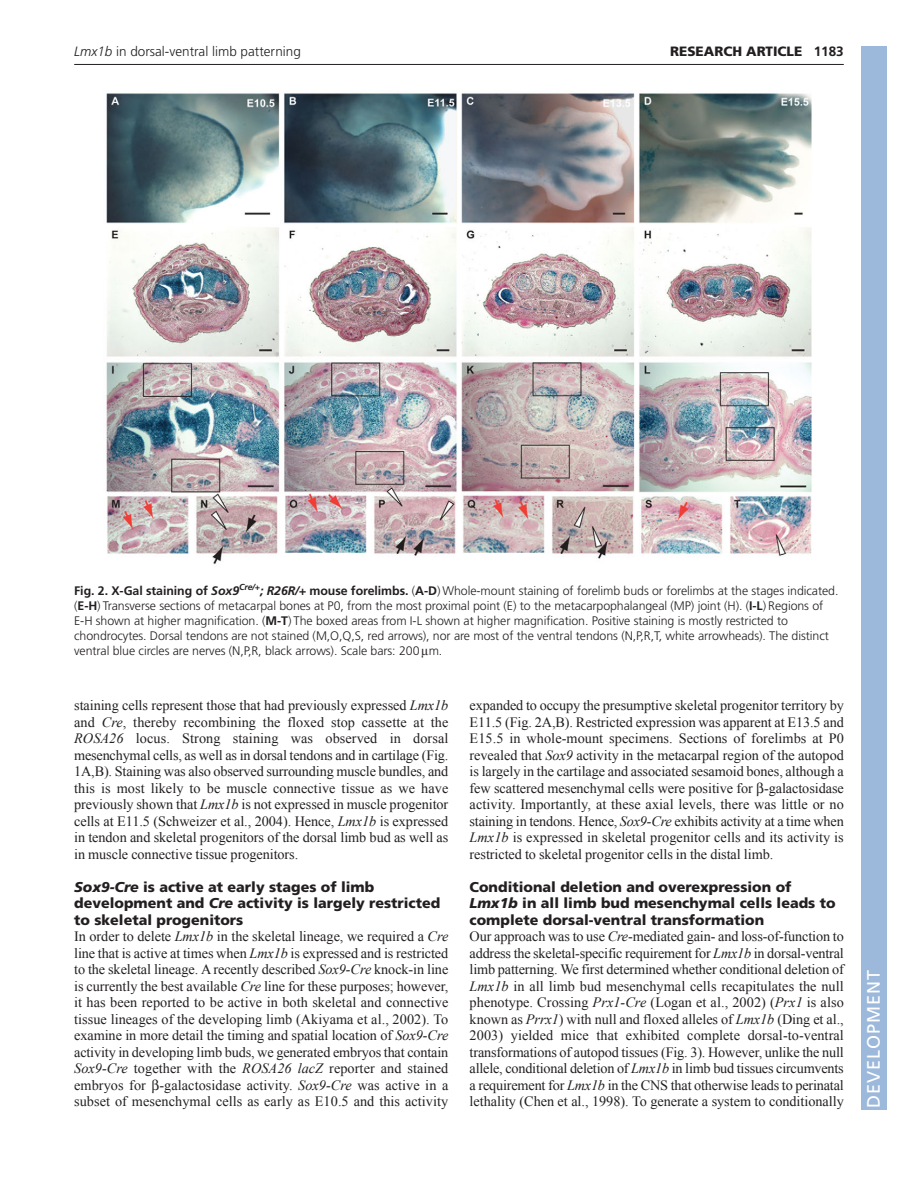
<style>
.page{position:relative;width:918px;height:1188px;background:#fff}
.page>*{position:absolute;margin:0;border:0;box-sizing:border-box;transform-origin:0 0}
.t1{font:18px "Frutiger LT Std";letter-spacing:.055em;color:#fff}
.t2{font:14.25px/16.5px "Times New Roman";letter-spacing:-.005em;color:#231f20;text-align:justify}
.t3{font:900 14.25px/16.5px "Frutiger LT Std";color:#231f20}
.t4{font:300 13.5px "Frutiger LT Std";color:#231f20}
.t5{font:900 13.5px "Frutiger LT Std";color:#231f20}
.t6{font:300 12.3px/15px "Frutiger LT Std";letter-spacing:-.005em;color:#231f20}
.s1{font-style:italic}
.s2{font-weight:700}
.s3{font-weight:700;font-style:italic}
</style>
<div class="page">
<hr style="left:74px;top:64px;width:770px;height:1px;background:#231f20">
<img style="left:106px;top:93px;width:706px;height:471px">
<div style="left:861px;top:46px;width:25px;height:1064px;background:#9cb9db"></div>
<p class="t4" style="left:74px;top:46px;width:228px"><span class="s1">Lmx1b</span> in dorsal-ventral limb patterning</p>
<p class="t5" style="left:670px;top:46px;width:175px">RESEARCH ARTICLE <span class="s2">1183</span></p>
<p class="t6" style="left:74px;top:584px;width:766px"><span class="s2">Fig. 2. X-Gal staining of</span> <span class="s3">Sox9</span><sup>Cre/+</sup><span class="s3">; R26R/+</span> <span class="s2">mouse forelimbs.</span> (<span class="s2">A-D</span>) Whole-mount staining of forelimb buds or forelimbs at the stages indicated. (<span class="s2">E-H</span>) Transverse sections of metacarpal bones at P0, from the most proximal point (E) to the metacarpophalangeal (MP) joint (H). (<span class="s2">I-L</span>) Regions of E-H shown at higher magnification. (<span class="s2">M-T</span>) The boxed areas from I-L shown at higher magnification. Positive staining is mostly restricted to chondrocytes. Dorsal tendons are not stained (M,O,Q,S, red arrows), nor are most of the ventral tendons (N,P,R,T, white arrowheads). The distinct ventral blue circles are nerves (N,P,R, black arrows). Scale bars: 200 m.</p>
<p class="t2" style="left:74px;top:697px;width:376px">staining cells represent those that had previously expressed <span class="s1">Lmx1b </span>and <span class="s1">Cre</span>, thereby recombining the floxed stop cassette at the <span class="s1">ROSA26</span> locus. Strong staining was observed in dorsal mesenchymal cells, as well as in dorsal tendons and in cartilage (Fig.<br>1A,B). Staining was also observed surrounding muscle bundles, and this is most likely to be muscle connective tissue as we have previously shown that <span class="s1">Lmx1b</span> is not expressed in muscle progenitor cells at E11.5 (Schweizer et al., 2004). Hence, <span class="s1">Lmx1b</span> is expressed in tendon and skeletal progenitors of the dorsal limb bud as well as in muscle connective tissue progenitors.</p>
<p class="t3" style="left:74px;top:880px;width:368px"><span class="s1">Sox9-Cre</span> is active at early stages of limb development and <span class="s1">Cre</span> activity is largely restricted to skeletal progenitors</p>
<p class="t2" style="left:74px;top:928px;width:376px">In order to delete <span class="s1">Lmx1b</span> in the skeletal lineage, we required a <span class="s1">Cre </span>line that is active at times when <span class="s1">Lmx1b</span> is expressed and is restricted to the skeletal lineage. A recently described <span class="s1">Sox9-Cre</span> knock-in line is currently the best available <span class="s1">Cre</span> line for these purposes; however, it has been reported to be active in both skeletal and connective tissue lineages of the developing limb (Akiyama et al., 2002). To examine in more detail the timing and spatial location of <span class="s1">Sox9-Cre </span>activity in developing limb buds, we generated embryos that contain <span class="s1">Sox9-Cre</span> together with the <span class="s1">ROSA26 lacZ</span> reporter and stained embryos for -galactosidase activity. <span class="s1">Sox9-Cre</span> was active in a subset of mesenchymal cells as early as E10.5 and this activity</p>
<p class="t2" style="left:470px;top:697px;width:376px">expanded to occupy the presumptive skeletal progenitor territory by E11.5 (Fig. 2A,B). Restricted expression was apparent at E13.5 and E15.5 in whole-mount specimens. Sections of forelimbs at P0 revealed that <span class="s1">Sox9</span> activity in the metacarpal region of the autopod is largely in the cartilage and associated sesamoid bones, although a few scattered mesenchymal cells were positive for -galactosidase activity. Importantly, at these axial levels, there was little or no staining in tendons. Hence, <span class="s1">Sox9-Cre</span> exhibits activity at a time when <span class="s1">Lmx1b</span> is expressed in skeletal progenitor cells and its activity is restricted to skeletal progenitor cells in the distal limb.</p>
<p class="t3" style="left:470px;top:880px;width:367px">Conditional deletion and overexpression of<br><span class="s1">Lmx1b</span> in all limb bud mesenchymal cells leads to complete dorsal-ventral transformation</p>
<p class="t2" style="left:470px;top:928px;width:376px">Our approach was to use <span class="s1">Cre</span>-mediated gain- and loss-of-function to address the skeletal-specific requirement for <span class="s1">Lmx1b</span> in dorsal-ventral limb patterning. We first determined whether conditional deletion of <span class="s1">Lmx1b</span> in all limb bud mesenchymal cells recapitulates the null phenotype. Crossing <span class="s1">Prx1-Cre</span> (Logan et al., 2002) (<span class="s1">Prx1</span> is also known as <span class="s1">Prrx1</span>) with null and floxed alleles of <span class="s1">Lmx1b</span> (Ding et al., 2003) yielded mice that exhibited complete dorsal-to-ventral transformations of autopod tissues (Fig. 3). However, unlike the null allele, conditional deletion of <span class="s1">Lmx1b</span> in limb bud tissues circumvents a requirement for <span class="s1">Lmx1b</span> in the CNS that otherwise leads to perinatal lethality (Chen et al., 1998). To generate a system to conditionally</p>
<p class="t1" style="left:863px;top:1108px;width:140px;rotate:-90deg">DEVELOPMENT</p>
</div>
